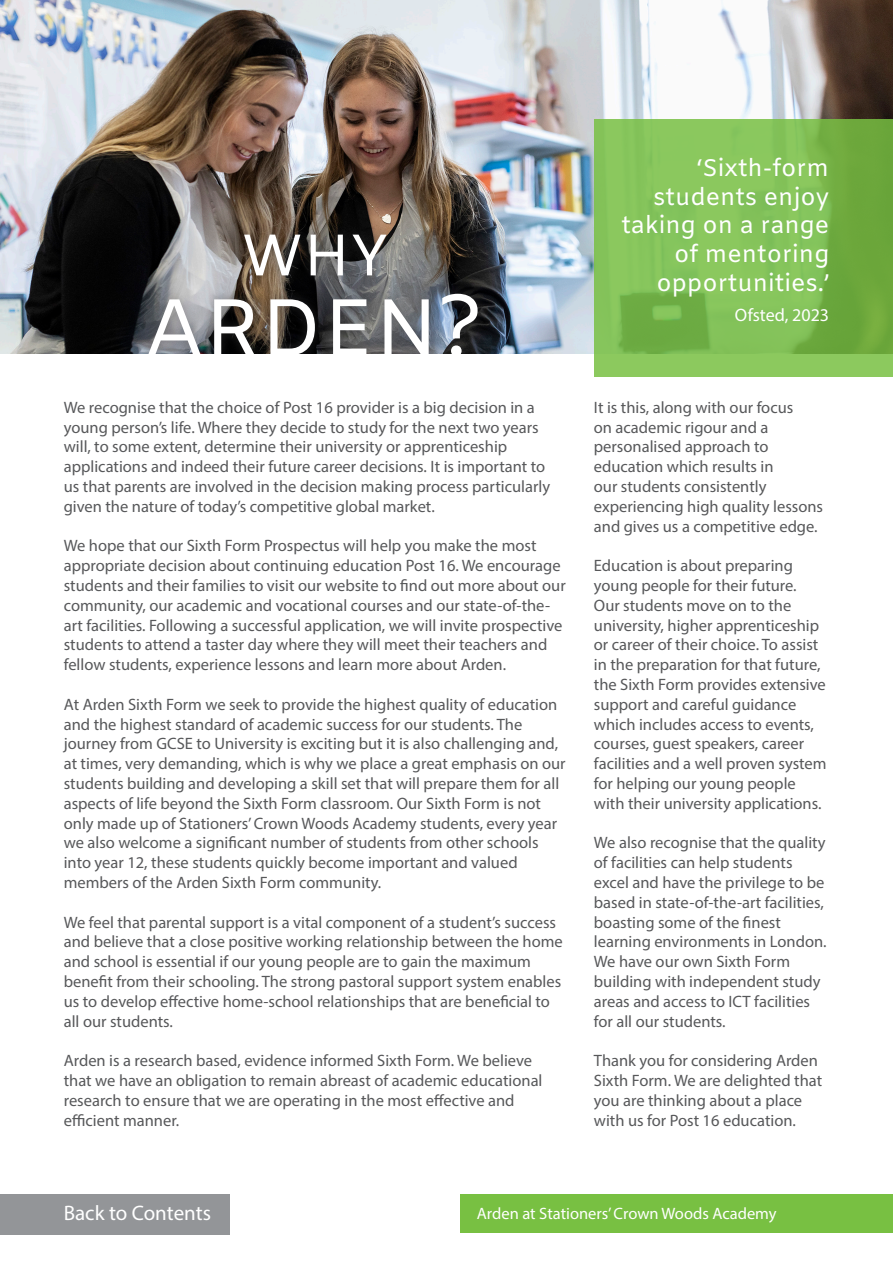
<style>
.page{position:relative;width:893px;height:1263px;background:#fff}
.page>*{position:absolute;margin:0;border:0;box-sizing:border-box;transform-origin:0 0}
.t1{font:80.4px "Amiko";color:#fff}
.t2{font:58.5px "Amiko";color:#fff}
.t3{font:24px/28.8px "Amiko";color:#fff;text-align:right}
.t4{font:21px "Myriad Pro";color:#fff}
.t5{font:18px "Myriad Pro";color:#fff}
.t6{font:16.5px/19.8px "Myriad Pro";color:#57585a}
.t7{font:16.5px "Myriad Hebrew";color:#fff}
</style>
<div class="page">
<img style="left:0;top:0;width:893px;height:354px">
<div style="left:139px;top:224px;width:349px;height:143px;background:#57585a;opacity:.39"></div>
<div style="left:139px;top:283px;width:349px;height:84px;background:#231f20;opacity:.11"></div>
<div style="left:235px;top:224px;width:161px;height:62px;background:#231f20;opacity:.11"></div>
<div style="left:0;top:355px;width:893px;height:908px;background:#fff"></div>
<div style="left:461px;top:1194px;width:432px;height:39px;background:#78c042"></div>
<svg style="left:594px;top:120px;width:299px;height:257px;background:#7fbd53"></svg>
<div style="left:0;top:1194px;width:230px;height:41px;background:#939598"></div>
<p class="t2" style="left:241px;top:221px;width:149px">WHY</p>
<p class="t1" style="left:145px;top:281px;width:340px">ARDEN?</p>
<p class="t6" style="left:64px;top:397px;width:488px">We recognise that the choice of Post 16 provider is a big decision in a young person’s life. Where they decide to study for the next two years will, to some extent, determine their university or apprenticeship applications and indeed their future career decisions. It is important to us that parents are involved in the decision making process particularly given the nature of today’s competitive global market.</p>
<p class="t6" style="left:64px;top:536px;width:503px">We hope that our Sixth Form Prospectus will help you make the most appropriate decision about continuing education Post 16. We encourage students and their families to visit our website to find out more about our community, our academic and vocational courses and our state-of-the&shy;art facilities. Following a successful application, we will invite prospective students to attend a taster day where they will meet their teachers and fellow students, experience lessons and learn more about Arden.</p>
<p class="t6" style="left:64px;top:694px;width:503px">At Arden Sixth Form we seek to provide the highest quality of education and the highest standard of academic success for our students. The journey from GCSE to University is exciting but it is also challenging and, at times, very demanding, which is why we place a great emphasis on our students building and developing a skill set that will prepare them for all aspects of life beyond the Sixth Form classroom. Our Sixth Form is not only made up of Stationers’ Crown Woods Academy students, every year we also welcome a significant number of students from other schools into year 12, these students quickly become important and valued members of the Arden Sixth Form community.</p>
<p class="t6" style="left:64px;top:912px;width:500px">We feel that parental support is a vital component of a student’s success and believe that a close positive working relationship between the home and school is essential if our young people are to gain the maximum benefit from their schooling. The strong pastoral support system enables us to develop effective home-school relationships that are beneficial to all our students.</p>
<p class="t6" style="left:64px;top:1050px;width:480px">Arden is a research based, evidence informed Sixth Form. We believe that we have an obligation to remain abreast of academic educational research to ensure that we are operating in the most effective and efficient manner.</p>
<p class="t3" style="left:621px;top:155px;width:209px">‘Sixth-form students enjoy taking on a range of mentoring opportunities.’</p>
<p class="t5" style="left:735px;top:304px;width:96px">Ofsted, 2023</p>
<p class="t6" style="left:594px;top:397px;width:231px">It is this, along with our focus<br>on academic rigour and a personalised approach to education which results in<br>our students consistently experiencing high quality lessons and gives us a competitive edge.</p>
<p class="t6" style="left:594px;top:555px;width:234px">Education is about preparing young people for their future.<br>Our students move on to the university, higher apprenticeship or career of their choice. To assist in the preparation for that future, the Sixth Form provides extensive support and careful guidance which includes access to events, courses, guest speakers, career facilities and a well proven system for helping our young people with their university applications.</p>
<p class="t6" style="left:594px;top:833px;width:234px">We also recognise that the quality of facilities can help students excel and have the privilege to be based in state-of-the-art facilities, boasting some of the finest learning environments in London.<br>We have our own Sixth Form building with independent study areas and access to ICT facilities for all our students.</p>
<p class="t6" style="left:594px;top:1050px;width:230px">Thank you for considering Arden<br>Sixth Form. We are delighted that you are thinking about a place with us for Post 16 education.</p>
<p class="t4" style="left:64px;top:1200px;width:149px">Back to Contents</p>
<p class="t7" style="left:477px;top:1204px;width:301px">Arden at Stationers’ Crown Woods Academy</p>
</div>
